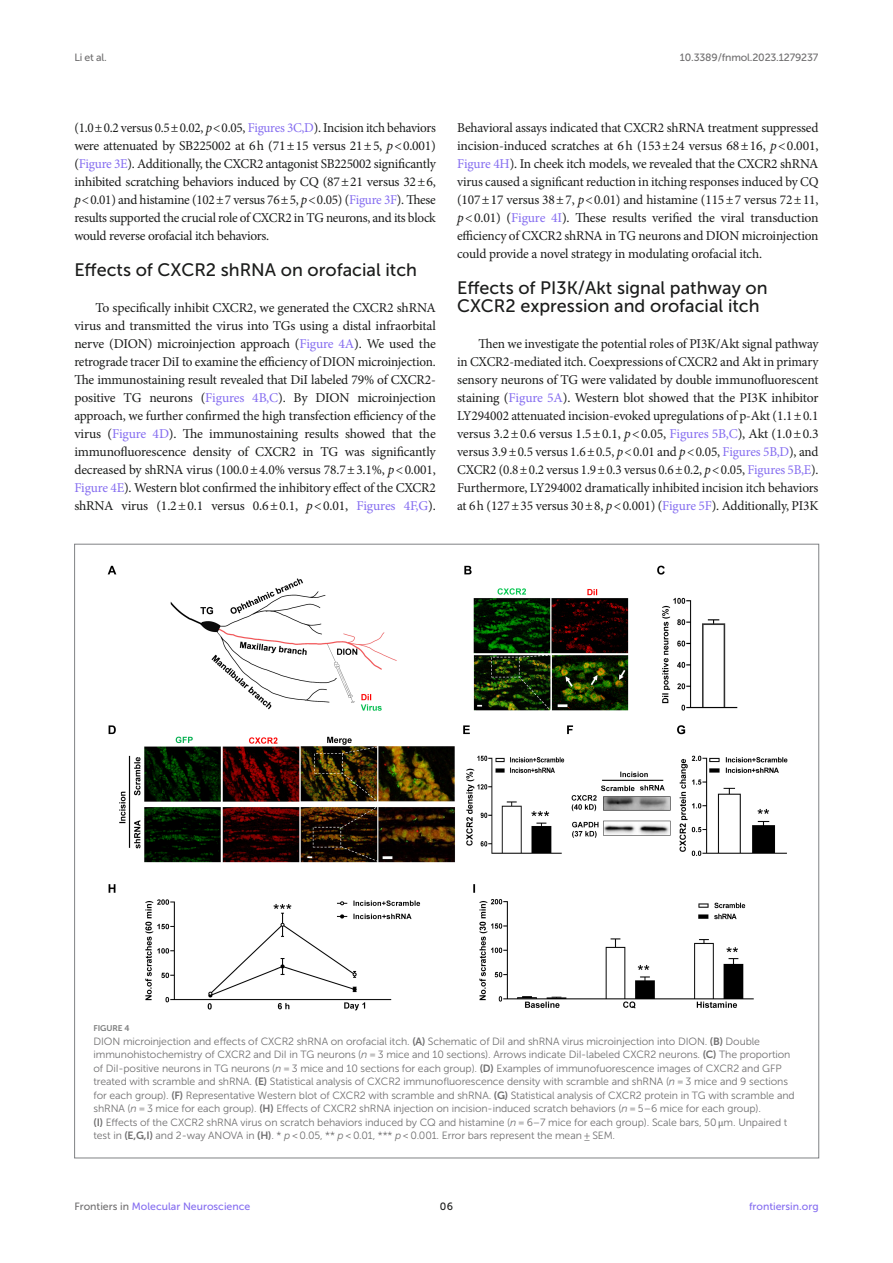
<style>
.page{position:relative;width:893px;height:1263px;background:#fff}
.page>*{position:absolute;margin:0;border:0;box-sizing:border-box;transform-origin:0 0}
.HEAD_2{font:18px/18px "Museo Sans 500";color:#1b1c1b}
.TEXT_FLUSH{font:13.5px/18px "Minion Pro";letter-spacing:-.015em;color:#1b1c1b;text-align:justify}
.FIG_LEG{font:10.5px/13.5px "Museo Sans 300";letter-spacing:-.01em;color:#706f70}
.t1{font:10.5px "Museo Sans 500";color:#856df0}
.t2{font:10.5px "Museo Sans 500";letter-spacing:-.015em;color:#706f70}
.t3{font:10.5px "Museo Sans 500";color:#1b1c1b}
.FIG_HD{font:8.25px "Museo Sans 700";letter-spacing:-.01em;color:#7e7f7f}
.s1{font-style:italic}
.s2{color:#856df0}
.s3{font-family:"Museo Sans 700"}
.s4{font-family:"STIX General"}
.s5{color:#706f70}
</style>
<div class="page">
<img style="left:107px;top:565px;width:681px;height:446px">
<p class="t2" style="left:74px;top:51px;width:34px">Li et al.</p>
<p class="t2" style="left:680px;top:51px;width:140px">10.3389/fnmol.2023.1279237</p>
<p class="TEXT_FLUSH" style="left:74px;top:119px;width:363px">(1.0±0.2 versus 0.5±0.02, <span class="s1">p</span>&lt;0.05, <span class="s2">Figures 3C,D</span>). Incision itch behaviors were attenuated by SB225002 at 6h (71±15 versus 21±5, <span class="s1">p</span>&lt;0.001) (<span class="s2">Figure 3E</span>). Additionally, the CXCR2 antagonist SB225002 significantly inhibited scratching behaviors induced by CQ (87±21 versus 32±6, <span class="s1">p</span>&lt;0.01) and histamine (102±7 versus 76±5, <span class="s1">p</span>&lt;0.05) (<span class="s2">Figure 3F</span>). These results supported the crucial role of CXCR2 in TG neurons, and its block would reverse orofacial itch behaviors.</p>
<p class="HEAD_2" style="left:74px;top:261px;width:344px">Effects of CXCR2 shRNA on orofacial itch</p>
<p class="TEXT_FLUSH" style="left:74px;top:299px;width:363px;text-indent:21px">To specifically inhibit CXCR2, we generated the CXCR2 shRNA virus and transmitted the virus into TGs using a distal infraorbital nerve (DION) microinjection approach (<span class="s2">Figure 4A</span>). We used the retrograde tracer DiI to examine the efficiency of DION microinjection.<br>The immunostaining result revealed that DiI labeled 79% of CXCR2- positive TG neurons (<span class="s2">Figures 4B,C</span>). By DION microinjection approach, we further confirmed the high transfection efficiency of the virus (<span class="s2">Figure 4D</span>). The immunostaining results showed that the immunofluorescence density of CXCR2 in TG was significantly decreased by shRNA virus (100.0±4.0% versus 78.7±3.1%, <span class="s1">p</span>&lt;0.001, <span class="s2">Figure 4E</span>). Western blot confirmed the inhibitory effect of the CXCR2 shRNA virus (1.2±0.1 versus 0.6±0.1, <span class="s1">p</span>&lt;0.01, <span class="s2">Figures 4F,G</span>).</p>
<p class="TEXT_FLUSH" style="left:457px;top:119px;width:363px">Behavioral assays indicated that CXCR2 shRNA treatment suppressed incision-induced scratches at 6h (153±24 versus 68±16, <span class="s1">p</span>&lt;0.001, <span class="s2">Figure 4H</span>). In cheek itch models, we revealed that the CXCR2 shRNA virus caused a significant reduction in itching responses induced by CQ (107±17 versus 38±7, <span class="s1">p</span>&lt;0.01) and histamine (115±7 versus 72±11, <span class="s1">p</span>&lt;0.01) (<span class="s2">Figure 4I</span>). These results verified the viral transduction efficiency of CXCR2 shRNA in TG neurons and DION microinjection could provide a novel strategy in modulating orofacial itch.</p>
<p class="HEAD_2" style="left:457px;top:279px;width:312px">Effects of PI3K/Akt signal pathway on<br>CXCR2 expression and orofacial itch</p>
<p class="TEXT_FLUSH" style="left:457px;top:335px;width:363px;text-indent:21px">Then we investigate the potential roles of PI3K/Akt signal pathway in CXCR2-mediated itch. Coexpressions of CXCR2 and Akt in primary sensory neurons of TG were validated by double immunofluorescent staining (<span class="s2">Figure 5A</span>). Western blot showed that the PI3K inhibitor LY294002 attenuated incision-evoked upregulations of p-Akt (1.1±0.1 versus 3.2±0.6 versus 1.5±0.1, <span class="s1">p</span>&lt;0.05, <span class="s2">Figures 5B,C</span>), Akt (1.0±0.3 versus 3.9±0.5 versus 1.6±0.5, <span class="s1">p</span>&lt;0.01 and <span class="s1">p</span>&lt;0.05, <span class="s2">Figures 5B,D</span>), and CXCR2 (0.8±0.2 versus 1.9±0.3 versus 0.6±0.2, <span class="s1">p</span>&lt;0.05, <span class="s2">Figures 5B,E</span>).<br>Furthermore, LY294002 dramatically inhibited incision itch behaviors at 6h (127±35 versus 30±8, <span class="s1">p</span>&lt;0.001) (<span class="s2">Figure 5F</span>). Additionally, PI3K</p>
<p class="FIG_HD" style="left:94px;top:1023px;width:37px">FIGURE 4</p>
<p class="FIG_LEG" style="left:94px;top:1034px;width:703px">DION microinjection and effects of CXCR2 shRNA on orofacial itch. <span class="s3">(A)</span> Schematic of DiI and shRNA virus microinjection into DION. <span class="s3">(B)</span> Double immunohistochemistry of CXCR2 and DiI in TG neurons (<span class="s1">n</span> = 3 mice and 10 sections). Arrows indicate DiI-labeled CXCR2 neurons. <span class="s3">(C)</span> The proportion of DiI-positive neurons in TG neurons (<span class="s1">n</span> = 3 mice and 10 sections for each group). <span class="s3">(D)</span> Examples of immunofuorescence images of CXCR2 and GFP treated with scramble and shRNA. <span class="s3">(E)</span> Statistical analysis of CXCR2 immunofluorescence density with scramble and shRNA (<span class="s1">n</span> = 3 mice and 9 sections for each group). <span class="s3">(F)</span> Representative Western blot of CXCR2 with scramble and shRNA. <span class="s3">(G)</span> Statistical analysis of CXCR2 protein in TG with scramble and shRNA (<span class="s1">n</span> = 3 mice for each group). <span class="s3">(H)</span> Effects of CXCR2 shRNA injection on incision-induced scratch behaviors (<span class="s1">n</span> = 5–6 mice for each group).<br><span class="s3">(I)</span> Effects of the CXCR2 shRNA virus on scratch behaviors induced by CQ and histamine (<span class="s1">n</span> = 6–7 mice for each group). Scale bars, 50 <span class="s4">μ</span>m. Unpaired t test in <span class="s3">(E,G,I)</span> and 2-way ANOVA in <span class="s3">(H)</span>. * <span class="s1">p</span> &lt; 0.05, ** <span class="s1">p</span> &lt; 0.01, *** <span class="s1">p</span> &lt; 0.001. Error bars represent the mean ± SEM.</p>
<p class="t1" style="left:74px;top:1200px;width:177px"><span class="s5">Frontiers in</span> Molecular Neuroscience</p>
<p class="t3" style="left:440px;top:1200px;width:15px">06</p>
<p class="t1" style="left:749px;top:1200px;width:71px">frontiersin.org</p>
</div>
